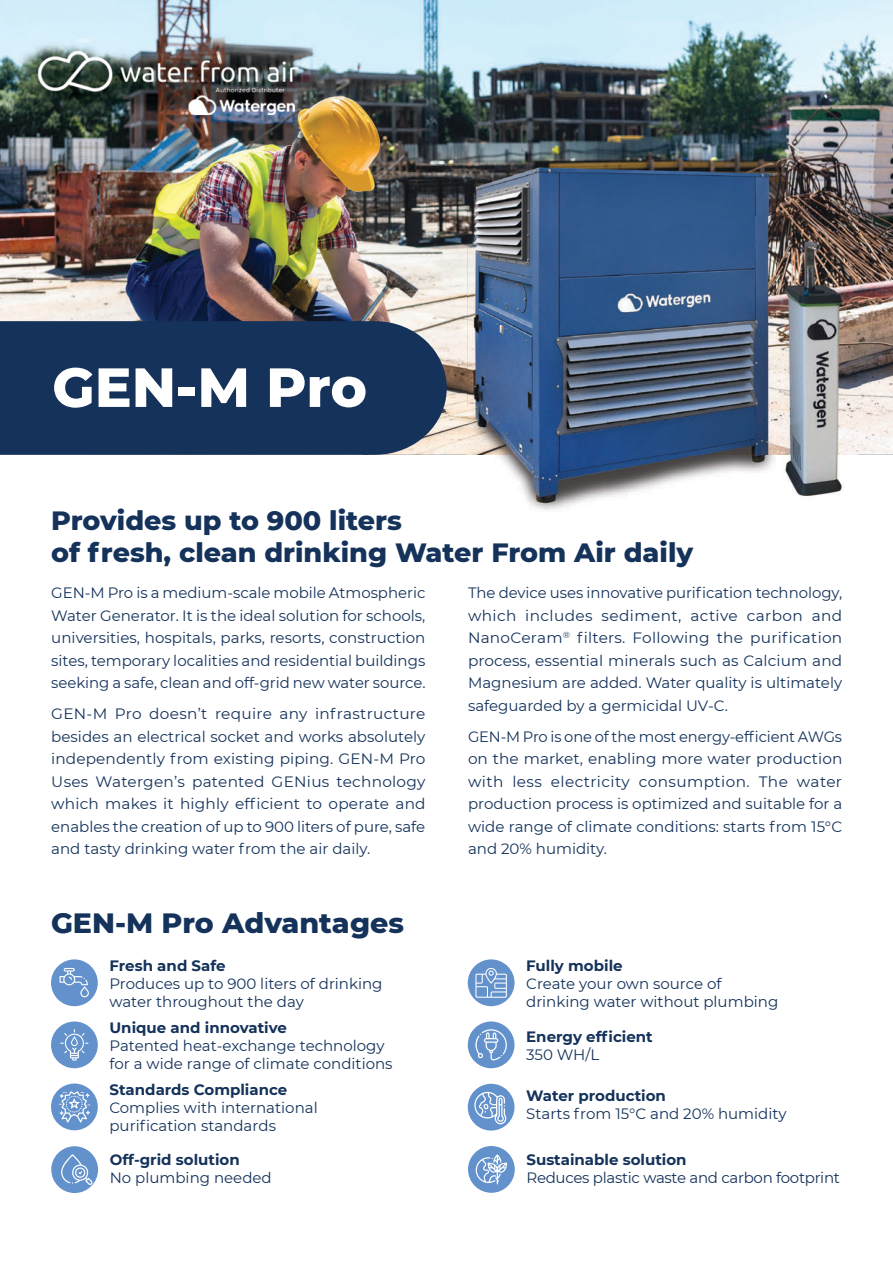
<style>
.page{position:relative;width:893px;height:1263px;background:#fff}
.page>*{position:absolute;margin:0;border:0;box-sizing:border-box;transform-origin:0 0}
.t1{font:800 55.05px "Montserrat";letter-spacing:-.005em;color:#fff}
.t2{font:800 28.5px "Montserrat";color:#14325a}
.t3{font:800 27px/32.4px "Montserrat";color:#14325a}
.t4{font:15px/22.5px "Montserrat";color:#14325a;text-align:justify}
.t5{font:700 15px "Montserrat";color:#14325a}
.t6{font:15px "Montserrat";letter-spacing:-.02em;color:#14325a}
</style>
<div class="page">
<img style="left:0;top:0;width:893px;height:455px">
<div style="left:0;top:321px;width:447px;height:134px;background:#14325a"></div>
<div style="left:468px;top:1146px;width:47px;height:47px;background:#6391cc;border-radius:50%"></div>
<div style="left:468px;top:959px;width:46px;height:47px;background:#6391cc;border-radius:50%"></div>
<div style="left:51px;top:1083px;width:47px;height:47px;background:#6391cc;border-radius:50%"></div>
<div style="left:51px;top:959px;width:47px;height:47px;background:#6391cc;border-radius:50%"></div>
<div style="left:51px;top:1146px;width:47px;height:47px;background:#6391cc;border-radius:50%"></div>
<div style="left:468px;top:1084px;width:46px;height:46px;background:#6391cc;border-radius:50%"></div>
<div style="left:51px;top:1021px;width:47px;height:47px;background:#6391cc;border-radius:50%"></div>
<div style="left:468px;top:1021px;width:46px;height:47px;background:#6391cc;border-radius:50%"></div>
<svg style="left:476px;top:1154px;width:31px;height:30px"></svg>
<svg style="left:59px;top:1091px;width:31px;height:31px"></svg>
<svg style="left:475px;top:1029px;width:32px;height:31px"></svg>
<svg style="left:60px;top:1029px;width:28px;height:31px"></svg>
<svg style="left:61px;top:1154px;width:32px;height:31px"></svg>
<svg style="left:475px;top:968px;width:32px;height:30px"></svg>
<svg style="left:474px;top:1092px;width:32px;height:32px"></svg>
<svg style="left:60px;top:968px;width:29px;height:29px"></svg>
<img style="left:497px;top:455px;width:259px;height:55px">
<img style="left:467px;top:164px;width:309px;height:242px">
<img style="left:467px;top:406px;width:289px;height:49px">
<img style="left:756px;top:217px;width:101px;height:280px">
<h1 class="t1" style="left:52px;top:347px;width:316px">GEN-M Pro</h1>
<h3 class="t3" style="left:51px;top:503px;width:644px">Provides up to 900 liters<br>of fresh, clean drinking Water From Air daily</h3>
<p class="t4" style="left:51px;top:581px;width:376px">GEN-M Pro is a medium-scale mobile Atmospheric Water Generator. It is the ideal solution for schools, universities, hospitals, parks, resorts, construction sites, temporary localities and residential buildings seeking a safe, clean and off-grid new water source.</p>
<p class="t4" style="left:51px;top:702px;width:376px">GEN-M Pro doesn’t require any infrastructure besides an electrical socket and works absolutely independently from existing piping. GEN-M Pro Uses Watergen’s patented GENius technology which makes it highly efficient to operate and enables the creation of up to 900 liters of pure, safe and tasty drinking water from the air daily.</p>
<h2 class="t2" style="left:51px;top:902px;width:355px">GEN-M Pro Advantages</h2>
<p class="t5" style="left:109px;top:955px;width:118px">Fresh and Safe</p>
<p class="t4" style="left:109px;top:974px;width:275px;line-height:18px">Produces up to 900 liters of drinking water throughout the day</p>
<p class="t5" style="left:109px;top:1016px;width:179px">Unique and innovative</p>
<p class="t4" style="left:109px;top:1036px;width:285px;line-height:18px">Patented heat-exchange technology for a wide range of climate conditions</p>
<p class="t5" style="left:109px;top:1079px;width:179px">Standards Compliance</p>
<p class="t4" style="left:109px;top:1098px;width:210px;line-height:18px">Complies with international purification standards</p>
<p class="t5" style="left:110px;top:1149px;width:132px">Off-grid solution</p>
<p class="t4" style="left:110px;top:1166px;width:163px">No plumbing needed</p>
<p class="t4" style="left:468px;top:581px;width:376px">The device uses innovative purification technology, which includes sediment, active carbon and NanoCeram<sup>®</sup> filters. Following the purification process, essential minerals such as Calcium and Magnesium are added. Water quality is ultimately safeguarded by a germicidal UV-C.</p>
<p class="t4" style="left:468px;top:725px;width:376px">GEN-M Pro is one of the most energy-efficient AWGs on the market, enabling more water production with less electricity consumption. The water production process is optimized and suitable for a wide range of climate conditions: starts from 15°C and 20% humidity.</p>
<p class="t5" style="left:526px;top:955px;width:98px">Fully mobile</p>
<p class="t4" style="left:526px;top:974px;width:254px;line-height:18px">Create your own source of drinking water without plumbing</p>
<p class="t5" style="left:526px;top:1026px;width:128px">Energy efficient</p>
<p class="t4" style="left:526px;top:1043px;width:75px">350 WH/L</p>
<p class="t5" style="left:526px;top:1084px;width:141px">Water production</p>
<p class="t4" style="left:526px;top:1101px;width:262px">Starts from 15°C and 20% humidity</p>
<p class="t5" style="left:526px;top:1149px;width:162px">Sustainable solution</p>
<p class="t6" style="left:526px;top:1167px;width:315px">Reduces plastic waste and carbon footprint</p>
</div>
